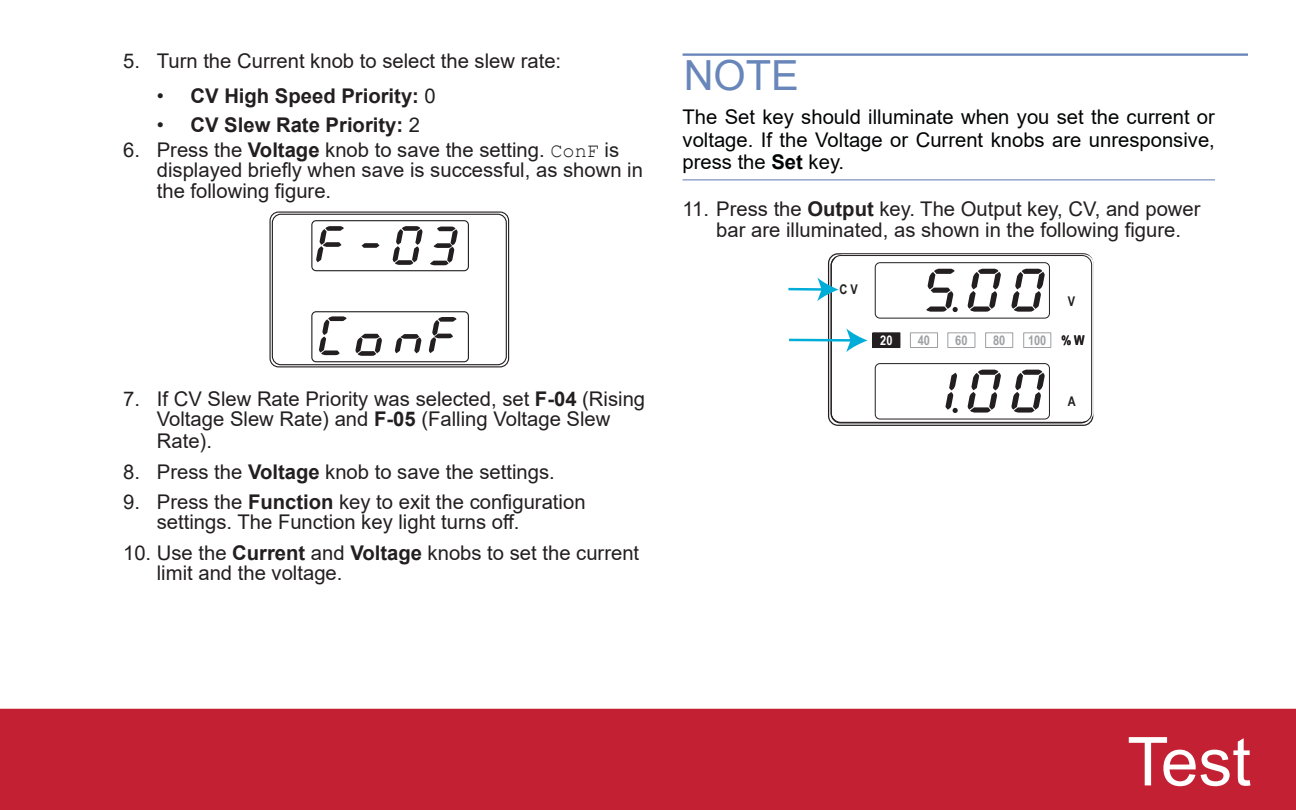
<style>
.page{position:relative;width:1296px;height:810px;background:#fff}
.page>*{position:absolute;margin:0;border:0;box-sizing:border-box;transform-origin:0 0}
.t1{font:67.5px "Arial";color:#fff}
.t2{font:41.4px "Arial";color:#6886b9}
.t3{font:20.25px/20.2px "Arial";color:#231f20}
.t4{font:20.25px/22.5px "Arial";color:#020304;text-align:justify}
.t5{font:700 20.25px "Arial";color:#231f20}
.t6{font:700 13.28px "Arial Narrow";color:#9d9fa2}
.t7{font:700 13.28px "Arial Narrow";color:#231f20}
.t8{font:700 13.28px "Arial Narrow";color:#fff}
.s1{font-weight:400}
.s2{font-weight:700}
.s3{font-family:"Courier New"}
.s4{color:#231f20}
</style>
<div class="page">
<div style="left:0;top:709px;width:1296px;height:101px;background:#c32033"></div>
<div style="left:270px;top:212px;width:239px;height:155px;border:1px solid #231f20;border-radius:9px"></div>
<div style="left:272px;top:214px;width:235px;height:151px;border:1px solid #231f20;border-radius:9px"></div>
<div style="left:311px;top:220px;width:158px;height:51px;border:1px solid #231f20;border-radius:4px"></div>
<div style="left:311px;top:311px;width:158px;height:51px;border:1px solid #231f20;border-radius:4px"></div>
<svg style="left:316px;top:226px;width:28px;height:36px"></svg>
<svg style="left:393px;top:226px;width:30px;height:39px"></svg>
<svg style="left:362px;top:243px;width:18px;height:5px"></svg>
<svg style="left:430px;top:227px;width:28px;height:38px"></svg>
<svg style="left:319px;top:316px;width:28px;height:39px"></svg>
<svg style="left:355px;top:334px;width:27px;height:22px"></svg>
<svg style="left:395px;top:334px;width:26px;height:19px"></svg>
<svg style="left:429px;top:317px;width:28px;height:36px"></svg>
<hr style="left:683px;top:179px;width:532px;height:1px;background:#6f85b7">
<hr style="left:683px;top:53px;width:565px;height:3px;background:#6886b9">
<div style="left:828px;top:253px;width:265px;height:173px;border:1px solid #231f20;border-radius:9px"></div>
<div style="left:833px;top:254px;width:261px;height:167px;background:#fff;border-radius:9px"></div>
<div style="left:831px;top:255px;width:261px;height:168px;border:1px solid #231f20;border-radius:9px"></div>
<div style="left:875px;top:262px;width:175px;height:57px;border:1px solid #231f20;border-radius:5px"></div>
<div style="left:875px;top:363px;width:175px;height:56px;border:1px solid #231f20;border-radius:5px"></div>
<svg style="left:968px;top:269px;width:33px;height:43px"></svg>
<svg style="left:1011px;top:269px;width:34px;height:43px"></svg>
<svg style="left:926px;top:269px;width:32px;height:43px"></svg>
<svg style="left:968px;top:370px;width:33px;height:43px"></svg>
<svg style="left:1011px;top:370px;width:34px;height:43px"></svg>
<svg style="left:945px;top:373px;width:13px;height:40px"></svg>
<div style="left:873px;top:333px;width:27px;height:15px;background:#231f20"></div>
<div style="left:910px;top:333px;width:28px;height:15px;border:1px solid #9d9fa2"></div>
<div style="left:948px;top:333px;width:27px;height:15px;border:1px solid #9d9fa2"></div>
<div style="left:985px;top:333px;width:28px;height:15px;border:1px solid #9d9fa2"></div>
<div style="left:1024px;top:333px;width:27px;height:15px;border:1px solid #9d9fa2"></div>
<hr style="left:788px;top:288px;width:36px;height:3px;background:#00add9">
<svg style="left:817px;top:278px;width:22px;height:23px"></svg>
<hr style="left:789px;top:339px;width:64px;height:3px;background:#00add9">
<svg style="left:846px;top:328px;width:22px;height:24px"></svg>
<p class="t3" style="left:123px;top:51px;width:440px">5. Turn the Current knob to select the slew rate:</p>
<p class="t5" style="left:157px;top:82px;width:281px"><span class="s1">•</span> CV High Speed Priority: <span class="s1">0</span></p>
<p class="t5" style="left:157px;top:111px;width:265px"><span class="s1">•</span> CV Slew Rate Priority: <span class="s1">2</span></p>
<p class="t3" style="left:157px;top:140px;width:488px;text-indent:-34px">6. Press the <span class="s2">Voltage</span> knob to save the setting. <span class="s3">ConF</span> is displayed briefly when save is successful, as shown in the following figure.</p>
<p class="t3" style="left:123px;top:388px;width:524px;text-align:center">7. If CV Slew Rate Priority was selected, set <span class="s2">F-04</span> (Rising<br>Voltage Slew Rate) and <span class="s2">F-05</span> (Falling Voltage Slew</p>
<p class="t3" style="left:157px;top:431px;width:57px">Rate).</p>
<p class="t3" style="left:123px;top:461px;width:433px">8. Press the <span class="s2">Voltage</span> knob to save the settings.</p>
<p class="t3" style="left:157px;top:492px;width:430px;text-indent:-34px">9. Press the <span class="s2">Function</span> key to exit the configuration settings. The Function key light turns off.</p>
<p class="t3" style="left:157px;top:542px;width:484px;text-indent:-34px">10. Use the <span class="s2">Current</span> and <span class="s2">Voltage</span> knobs to set the current limit and the voltage.</p>
<h2 class="t2" style="left:684px;top:47px;width:117px">NOTE</h2>
<p class="t4" style="left:683px;top:106px;width:534px">The Set key should illuminate when you set the current or voltage. If the Voltage or Current knobs are unresponsive, press the <span class="s2">Set</span> key.</p>
<p class="t3" style="left:716px;top:199px;width:486px;text-indent:-34px">11. Press the <span class="s2">Output</span> key. The Output key, CV, and power bar are illuminated, as shown in the following figure.</p>
<p class="t7" style="left:840px;top:280px;width:20px">CV</p>
<p class="t7" style="left:1068px;top:291px;width:9px">V</p>
<p class="t8" style="left:880px;top:330px;width:14px">20</p>
<p class="t6" style="left:918px;top:330px;width:14px">40</p>
<p class="t6" style="left:955px;top:330px;width:14px">60</p>
<p class="t6" style="left:993px;top:330px;width:14px">80</p>
<p class="t6" style="left:1028px;top:330px;width:58px">100 <span class="s4">% W</span></p>
<p class="t7" style="left:1068px;top:392px;width:9px">A</p>
<h1 class="t1" style="left:1127px;top:715px;width:125px">Test</h1>
</div>
